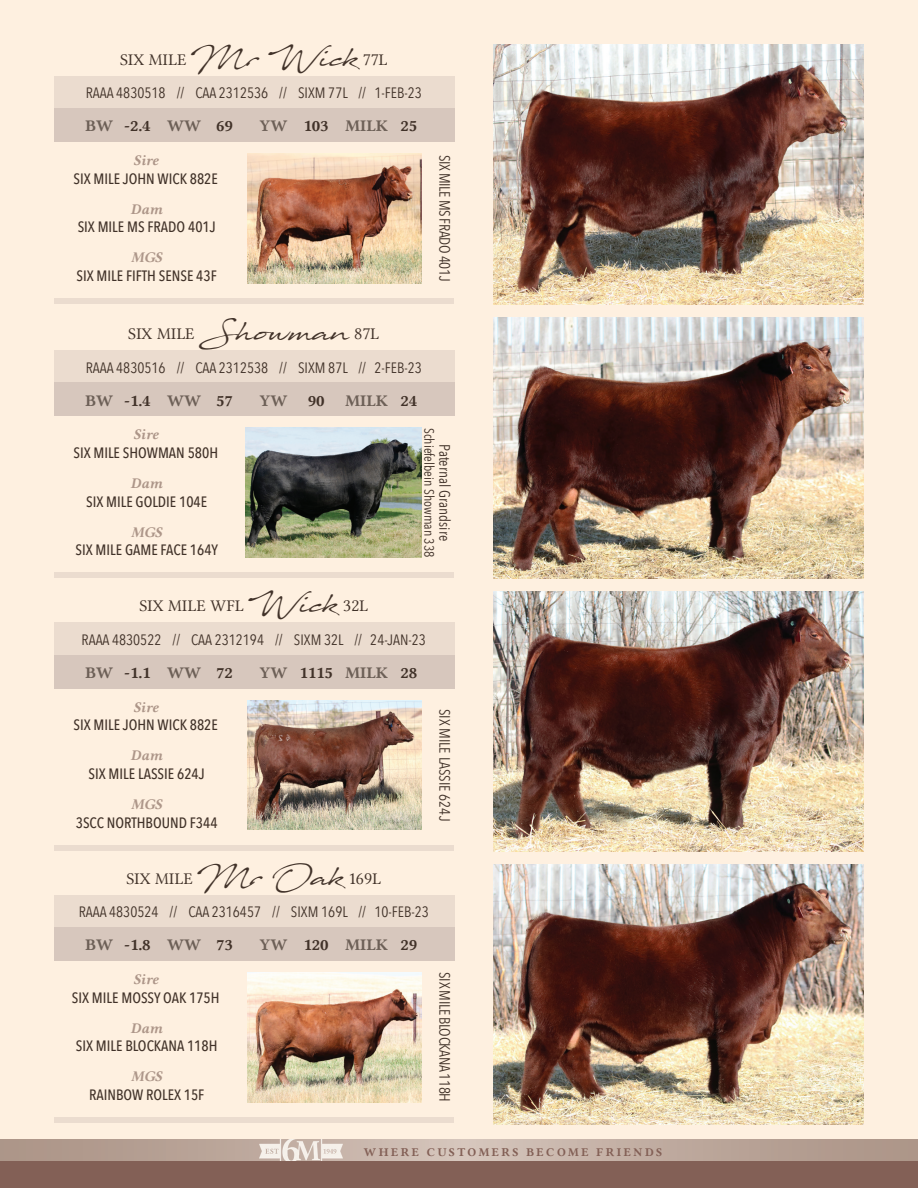
<style>
.page{position:relative;width:918px;height:1188px;background:#fef0e0}
.page>*{position:absolute;margin:0;border:0;box-sizing:border-box;transform-origin:0 0}
.t1{font:16.5px "Lin Libertine";letter-spacing:.015em;color:#413229}
.t2{font:16.5px "Lin Libertine B";letter-spacing:-.01em;color:#6d6057}
.t3{font:16.5px "Lin Libertine B";letter-spacing:-.01em;color:#413229}
.t4{font:500 15px "Avenir Next Condensed";color:#413229}
.t5{font:15px "Avenir Next Condensed";color:#413229}
.t6{font:15px "Lin Libertine BI";color:#ad9689}
.t7{font:15px "Avenir Next Condensed";letter-spacing:-.025em;color:#413229}
.t8{font:13.5px "Avenir Next Condensed";color:#413229}
.t9{font:12px "Lin Libertine B";letter-spacing:.2em;color:#836056}
.s1{font-family:"Javacom";font-size:27px}
.s2{color:#6d6057}
.s3{color:#413229}
</style>
<div class="page">
<svg style="left:0;top:1139px;width:918px;height:22px;background:#bda99d"></svg>
<div style="left:0;top:1161px;width:918px;height:27px;background:#836056"></div>
<img style="left:259px;top:1139px;width:83px;height:22px">
<img style="left:493px;top:44px;width:371px;height:261px">
<img style="left:493px;top:591px;width:371px;height:261px">
<img style="left:493px;top:318px;width:371px;height:260px">
<img style="left:493px;top:865px;width:371px;height:260px">
<img style="left:247px;top:153px;width:174px;height:130px">
<div style="left:54px;top:108px;width:400px;height:34px;background:#d7c7bd"></div>
<div style="left:54px;top:298px;width:400px;height:6px;background:#ebdccf"></div>
<div style="left:54px;top:76px;width:400px;height:33px;background:#ebdccf"></div>
<img style="left:246px;top:428px;width:175px;height:130px">
<div style="left:54px;top:383px;width:400px;height:33px;background:#d7c7bd"></div>
<div style="left:54px;top:573px;width:400px;height:5px;background:#ebdccf"></div>
<div style="left:54px;top:350px;width:400px;height:34px;background:#ebdccf"></div>
<img style="left:247px;top:700px;width:174px;height:130px">
<div style="left:54px;top:655px;width:400px;height:33px;background:#d7c7bd"></div>
<div style="left:54px;top:845px;width:400px;height:5px;background:#ebdccf"></div>
<div style="left:54px;top:623px;width:400px;height:33px;background:#ebdccf"></div>
<img style="left:247px;top:972px;width:174px;height:130px">
<div style="left:54px;top:927px;width:400px;height:34px;background:#d7c7bd"></div>
<div style="left:54px;top:1117px;width:400px;height:6px;background:#ebdccf"></div>
<div style="left:54px;top:895px;width:400px;height:33px;background:#ebdccf"></div>
<p class="t1" style="left:120px;top:50px;width:269px">SIX MILE <span class="s1">Mr Wick</span> 77L</p>
<p class="t5" style="left:86px;top:80px;width:338px">RAAA 4830518 // CAA 2312536 // SIXM 77L // 1-FEB-23</p>
<p class="t3" style="left:85px;top:114px;width:149px"><span class="s2">BW</span> -2.4 <span class="s2">WW</span> 69</p>
<p class="t2" style="left:260px;top:114px;width:159px">YW <span class="s3">103</span> MILK <span class="s3">25</span></p>
<p class="t6" style="left:133px;top:150px;width:26px">Sire</p>
<p class="t6" style="left:131px;top:198px;width:34px">Dam</p>
<p class="t6" style="left:131px;top:247px;width:33px">MGS</p>
<p class="t4" style="left:74px;top:169px;width:146px">SIX MILE JOHN WICK 882E</p>
<p class="t4" style="left:78px;top:218px;width:140px">SIX MILE MS FRADO 401J</p>
<p class="t4" style="left:77px;top:267px;width:142px">SIX MILE FIFTH SENSE 43F</p>
<p class="t1" style="left:128px;top:324px;width:253px">SIX MILE <span class="s1">Showman</span> 87L</p>
<p class="t5" style="left:86px;top:355px;width:338px">RAAA 4830516 // CAA 2312538 // SIXM 87L // 2-FEB-23</p>
<p class="t3" style="left:85px;top:389px;width:149px"><span class="s2">BW</span> -1.4 <span class="s2">WW</span> 57</p>
<p class="t2" style="left:260px;top:389px;width:66px">YW <span class="s3">90</span></p>
<p class="t2" style="left:345px;top:389px;width:73px">MILK <span class="s3">24</span></p>
<p class="t7" style="left:458px;top:155px;width:128px;rotate:90deg">SIX MILE MS FRADO 401J</p>
<p class="t6" style="left:133px;top:424px;width:26px">Sire</p>
<p class="t6" style="left:131px;top:473px;width:34px">Dam</p>
<p class="t6" style="left:131px;top:521px;width:33px">MGS</p>
<p class="t4" style="left:73px;top:444px;width:146px">SIX MILE SHOWMAN 580H</p>
<p class="t4" style="left:86px;top:492px;width:123px">SIX MILE GOLDIE 104E</p>
<p class="t4" style="left:76px;top:541px;width:144px">SIX MILE GAME FACE 164Y</p>
<p class="t1" style="left:139px;top:597px;width:230px">SIX MILE WFL <span class="s1">Wick</span> 32L</p>
<p class="t8" style="left:441px;top:428px;width:131px;rotate:90deg">Schiefelbein Showman 338</p>
<p class="t5" style="left:458px;top:444px;width:98px;rotate:90deg">Paternal Grandsire</p>
<p class="t5" style="left:82px;top:627px;width:346px">RAAA 4830522 // CAA 2312194 // SIXM 32L // 24-JAN-23</p>
<p class="t3" style="left:85px;top:661px;width:149px"><span class="s2">BW</span> -1.1 <span class="s2">WW</span> 72</p>
<p class="t2" style="left:260px;top:661px;width:159px">YW <span class="s3">1115</span> MILK <span class="s3">28</span></p>
<p class="t6" style="left:133px;top:696px;width:26px">Sire</p>
<p class="t6" style="left:131px;top:745px;width:34px">Dam</p>
<p class="t6" style="left:131px;top:794px;width:33px">MGS</p>
<p class="t4" style="left:74px;top:716px;width:146px">SIX MILE JOHN WICK 882E</p>
<p class="t4" style="left:89px;top:765px;width:118px">SIX MILE LASSIE 624J</p>
<p class="t4" style="left:76px;top:813px;width:143px">3SCC NORTHBOUND F344</p>
<p class="t5" style="left:458px;top:709px;width:114px;rotate:90deg">SIX MILE LASSIE 624J</p>
<p class="t1" style="left:126px;top:869px;width:256px">SIX MILE <span class="s1">Mr Oak</span> 169L</p>
<p class="t5" style="left:79px;top:899px;width:352px">RAAA 4830524 // CAA 2316457 // SIXM 169L // 10-FEB-23</p>
<p class="t3" style="left:85px;top:933px;width:149px"><span class="s2">BW</span> -1.8 <span class="s2">WW</span> 73</p>
<p class="t2" style="left:260px;top:933px;width:159px">YW <span class="s3">120</span> MILK <span class="s3">29</span></p>
<p class="t6" style="left:133px;top:969px;width:26px">Sire</p>
<p class="t6" style="left:131px;top:1017px;width:34px">Dam</p>
<p class="t6" style="left:131px;top:1066px;width:33px">MGS</p>
<p class="t4" style="left:72px;top:988px;width:149px">SIX MILE MOSSY OAK 175H</p>
<p class="t4" style="left:76px;top:1037px;width:143px">SIX MILE BLOCKANA 118H</p>
<p class="t4" style="left:89px;top:1086px;width:117px">RAINBOW ROLEX 15F</p>
<p class="t7" style="left:458px;top:972px;width:131px;rotate:90deg">SIX MILE BLOCKANA 118H</p>
<p class="t9" style="left:364px;top:1143px;width:300px">WHERE CUSTOMERS BECOME FRIENDS</p>
</div>
